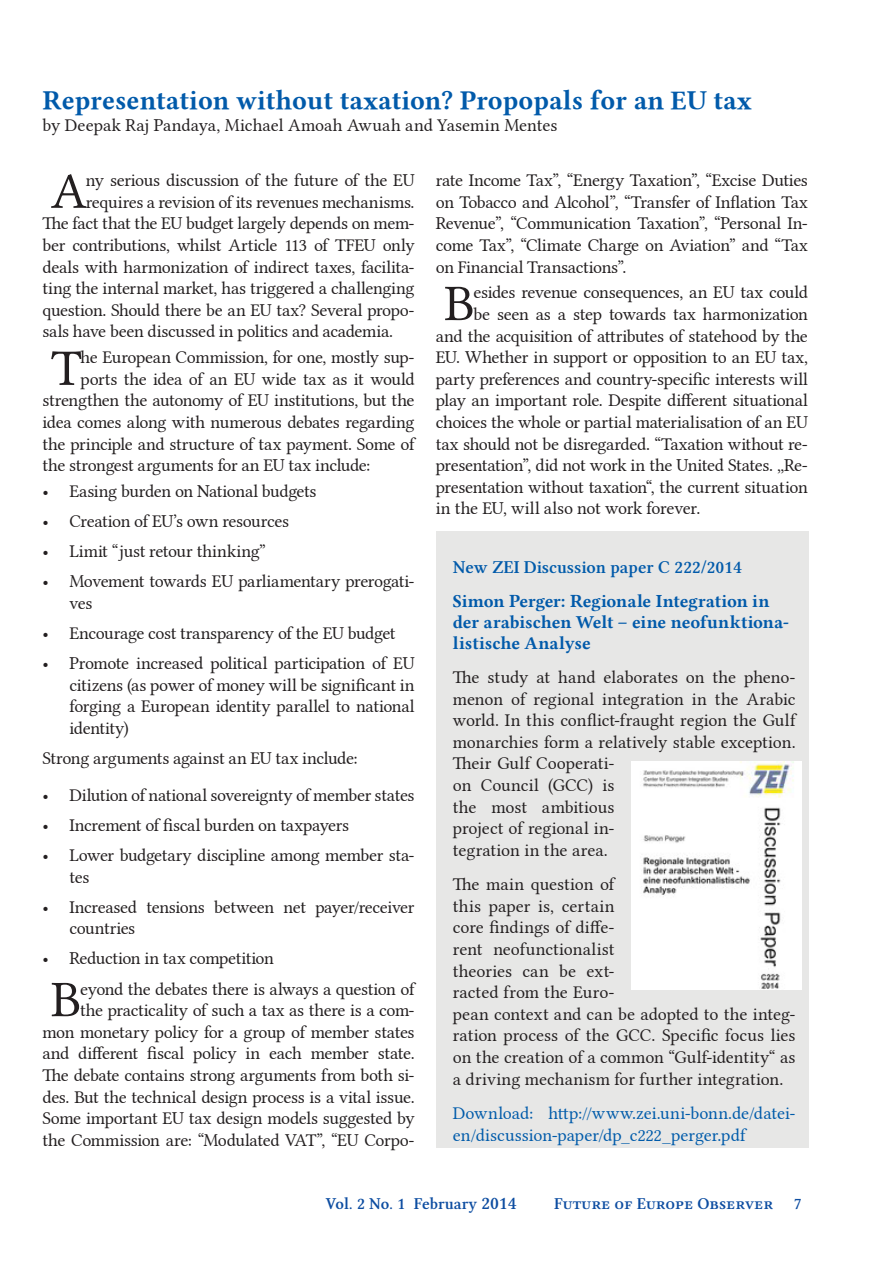
<style>
.page{position:relative;width:893px;height:1263px;background:#fff}
.page>*{position:absolute;margin:0;border:0;box-sizing:border-box;transform-origin:0 0}
.t1{font:51.45px "Lin Libertine";color:#231f20}
.Titel{font:27px "Linux Libertine GB";color:#015aaa}
.Normal_ohne_Initial{font:18px/21.6px "Lin Libertine";letter-spacing:-.015em;color:#231f20}
.Normal_ohne_Initial-2{font:18px/21px "Lin Libertine B";letter-spacing:-.005em;color:#015aaa}
.Normal_ohne_Initial-3{font:18px/21.6px "Lin Libertine";color:#005baa}
.Texttitel{font:18px "Lin Libertine Z";color:#015aaa}
.t2{font:16.5px "Lin Libertine Z";color:#0d4da1}
.s1{color:#005baa}
.s2{font-size:18px}
</style>
<div class="page">
<div style="left:436px;top:531px;width:372px;height:617px;background:#e7e7e6"></div>
<img style="left:631px;top:761px;width:170px;height:228px">
<p class="Titel" style="left:43px;top:82px;width:711px">Representation without taxation? Propopals for an EU tax</p>
<p class="Normal_ohne_Initial" style="left:43px;top:112px;width:516px">by Deepak Raj Pandaya, Michael Amoah Awuah and Yasemin Mentes</p>
<p class="t1" style="left:51px;top:150px;width:37px">A</p>
<p class="Normal_ohne_Initial" style="left:86px;top:168px;width:330px">ny serious discussion of the future of the EU</p>
<p class="Normal_ohne_Initial" style="left:86px;top:189px;width:330px">requires a revision of its revenues mechanisms.</p>
<p class="Normal_ohne_Initial" style="left:43px;top:211px;width:374px">The fact that the EU budget largely depends on mem-</p>
<p class="Normal_ohne_Initial" style="left:43px;top:232px;width:374px">ber contributions, whilst Article 113 of TFEU only</p>
<p class="Normal_ohne_Initial" style="left:43px;top:254px;width:374px">deals with harmonization of indirect taxes, facilita-</p>
<p class="Normal_ohne_Initial" style="left:43px;top:276px;width:374px">ting the internal market, has triggered a challenging</p>
<p class="Normal_ohne_Initial" style="left:43px;top:297px;width:374px">question. Should there be an EU tax? Several propo-</p>
<p class="Normal_ohne_Initial" style="left:43px;top:319px;width:352px">sals have been discussed in politics and academia.</p>
<p class="t1" style="left:51px;top:327px;width:32px">T</p>
<p class="Normal_ohne_Initial" style="left:81px;top:345px;width:335px">he European Commission, for one, mostly sup-</p>
<p class="Normal_ohne_Initial" style="left:81px;top:366px;width:335px">ports the idea of an EU wide tax as it would</p>
<p class="Normal_ohne_Initial" style="left:43px;top:388px;width:374px">strengthen the autonomy of EU institutions, but the</p>
<p class="Normal_ohne_Initial" style="left:43px;top:409px;width:374px">idea comes along with numerous debates regarding</p>
<p class="Normal_ohne_Initial" style="left:43px;top:431px;width:374px">the principle and structure of tax payment. Some of</p>
<p class="Normal_ohne_Initial" style="left:43px;top:453px;width:329px">the strongest arguments for an EU tax include:</p>
<p class="Normal_ohne_Initial" style="left:43px;top:478px;width:276px">• Easing burden on National budgets</p>
<p class="Normal_ohne_Initial" style="left:43px;top:509px;width:248px">• Creation of EU’s own resources</p>
<p class="Normal_ohne_Initial" style="left:43px;top:539px;width:225px">• Limit “just retour thinking”</p>
<p class="Normal_ohne_Initial" style="left:70px;top:569px;width:347px;text-indent:-27px">• Movement towards EU parliamentary prerogati&shy;ves</p>
<p class="Normal_ohne_Initial" style="left:43px;top:620px;width:355px">• Encourage cost transparency of the EU budget</p>
<p class="Normal_ohne_Initial" style="left:70px;top:651px;width:347px;text-align:justify;text-indent:-27px">• Promote increased political participation of EU citizens (as power of money will be significant in forging a European identity parallel to national identity)</p>
<p class="Normal_ohne_Initial" style="left:43px;top:745px;width:317px">Strong arguments against an EU tax include:</p>
<p class="Normal_ohne_Initial" style="left:43px;top:782px;width:374px">• Dilution of national sovereignty of member states</p>
<p class="Normal_ohne_Initial" style="left:43px;top:812px;width:308px">• Increment of fiscal burden on taxpayers</p>
<p class="Normal_ohne_Initial" style="left:70px;top:842px;width:347px;text-indent:-27px">• Lower budgetary discipline among member sta&shy;tes</p>
<p class="Normal_ohne_Initial" style="left:70px;top:894px;width:347px;text-indent:-27px">• Increased tensions between net payer/receiver countries</p>
<p class="Normal_ohne_Initial" style="left:43px;top:946px;width:233px">• Reduction in tax competition</p>
<p class="t1" style="left:51px;top:958px;width:32px">B</p>
<p class="Normal_ohne_Initial" style="left:43px;top:976px;width:374px;text-align:right">eyond the debates there is always a question of<br>the practicality of such a tax as there is a com-<br>mon monetary policy for a group of member states and different fiscal policy in each member state.<br>The debate contains strong arguments from both si&shy;des. But the technical design process is a vital issue.<br>Some important EU tax design models suggested by the Commission are: “Modulated VAT”, “EU Corpo-</p>
<p class="Normal_ohne_Initial" style="left:436px;top:168px;width:374px;text-align:justify">rate Income Tax”, “Energy Taxation”, “Excise Duties on Tobacco and Alcohol”, “Transfer of Inflation Tax Revenue”, “Communication Taxation”, “Personal In&shy;come Tax”, “Climate Charge on Aviation” and “Tax on Financial Transactions”.</p>
<p class="t1" style="left:444px;top:262px;width:32px">B</p>
<p class="Normal_ohne_Initial" style="left:474px;top:280px;width:336px">esides revenue consequences, an EU tax could</p>
<p class="Normal_ohne_Initial" style="left:474px;top:301px;width:336px">be seen as a step towards tax harmonization</p>
<p class="Normal_ohne_Initial" style="left:436px;top:323px;width:374px">and the acquisition of attributes of statehood by the</p>
<p class="Normal_ohne_Initial" style="left:436px;top:345px;width:374px">EU. Whether in support or opposition to an EU tax,</p>
<p class="Normal_ohne_Initial" style="left:436px;top:366px;width:374px">party preferences and country-specific interests will</p>
<p class="Normal_ohne_Initial" style="left:436px;top:388px;width:374px">play an important role. Despite different situational</p>
<p class="Normal_ohne_Initial" style="left:436px;top:409px;width:374px">choices the whole or partial materialisation of an EU</p>
<p class="Normal_ohne_Initial" style="left:436px;top:431px;width:374px">tax should not be disregarded. “Taxation without re-</p>
<p class="Normal_ohne_Initial" style="left:436px;top:453px;width:374px">presentation”, did not work in the United States. ,,Re-</p>
<p class="Normal_ohne_Initial" style="left:436px;top:474px;width:374px">presentation without taxation“, the current situation</p>
<p class="Normal_ohne_Initial" style="left:436px;top:496px;width:266px">in the EU, will also not work forever.</p>
<p class="Texttitel" style="left:453px;top:557px;width:291px">New ZEI <span class="s1">Discussion</span> paper C 222/2014</p>
<p class="Normal_ohne_Initial-2" style="left:453px;top:590px;width:338px">Simon Perger: Regionale Integration in der arabischen Welt – eine neofunktiona&shy;listische Analyse</p>
<p class="Normal_ohne_Initial" style="left:453px;top:664px;width:344px">The study at hand elaborates on the pheno&shy;menon of regional integration in the Arabic world. In this conflict-fraught region the Gulf monarchies form a relatively stable exception.<br>Their Gulf Cooperati-<br>on Council (GCC) is<br>the most ambitious<br>project of regional in-<br>tegration in the area.</p>
<p class="Normal_ohne_Initial" style="left:453px;top:871px;width:344px">The main question of<br>this paper is, certain<br>core findings of diffe-<br>rent neofunctionalist<br>theories can be ext-<br>racted from the Euro-<br>pean context and can be adopted to the integ&shy;ration process of the GCC. Specific focus lies on the creation of a common “Gulf-identity“ as a driving mechanism for further integration.</p>
<p class="Normal_ohne_Initial-3" style="left:453px;top:1100px;width:344px">Download: http://www.zei.uni-bonn.de/datei&shy;en/discussion-paper/dp_c222_perger.pdf</p>
<p class="t2" style="left:326px;top:1194px;width:192px">Vol. 2 No. 1 February <span class="s2">2014</span></p>
<p class="t2" style="left:554px;top:1194px;width:249px">Future of Europe Observer 7</p>
</div>
